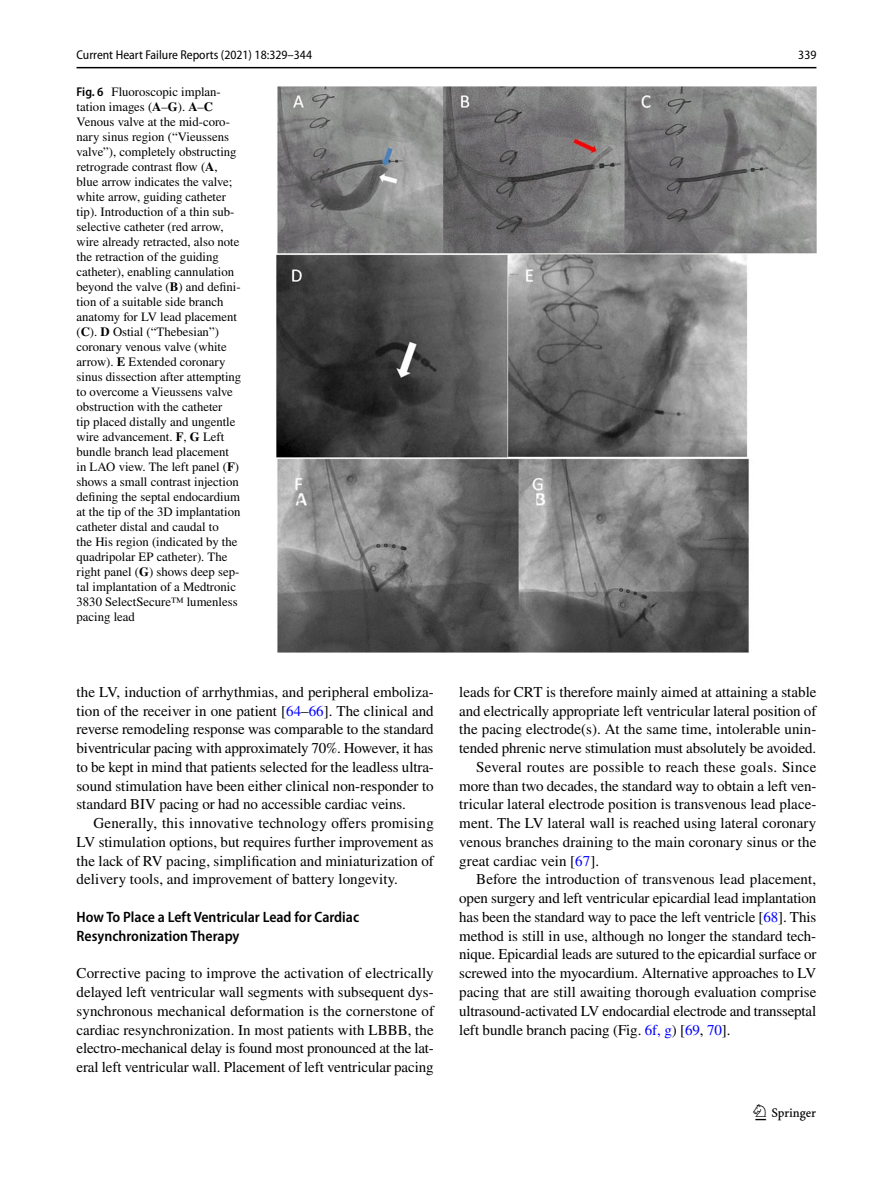
<style>
.page{position:relative;width:893px;height:1187px;background:#fff}
.page>*{position:absolute;margin:0;border:0;box-sizing:border-box;transform-origin:0 0}
.t1{font:22.5px "Springnew Regular 3";color:#000}
.t2{font:15px/18.8px "STIX";letter-spacing:-.005em;color:#000;text-align:justify}
.t3{font:600 semi-condensed 15px/18.8px "Myriad Pro";color:#000}
.t4{font:15px "STIX";letter-spacing:.015em;color:#000}
.t5{font:12.75px/15px "STIX";color:#000}
.t6{font:semi-condensed 12.75px "Myriad Pro";color:#000}
.s1{font-family:"Myriad Pro";font-weight:600;font-stretch:semi-condensed}
.s2{font-weight:700}
.s3{color:#00f}
</style>
<div class="page">
<hr style="left:77px;top:67px;width:739px;height:1px;background:#000">
<img style="left:276px;top:87px;width:540px;height:565px">
<p class="t6" style="left:77px;top:48px;width:237px">Current Heart Failure Reports (2021) 18:329–344</p>
<p class="t6" style="left:798px;top:48px;width:20px">339</p>
<p class="t5" style="left:77px;top:85px;width:166px"><span class="s1">Fig. 6</span> Fluoroscopic implan&shy;tation images (<span class="s2">A</span>–<span class="s2">G</span>). <span class="s2">A</span>–<span class="s2">C<br></span>Venous valve at the mid-coro&shy;nary sinus region (“Vieussens valve”), completely obstructing retrograde contrast flow (<span class="s2">A</span>, blue arrow indicates the valve; white arrow, guiding catheter tip). Introduction of a thin sub&shy;selective catheter (red arrow, wire already retracted, also note the retraction of the guiding catheter), enabling cannulation beyond the valve (<span class="s2">B</span>) and defini&shy;tion of a suitable side branch anatomy for LV lead placement (<span class="s2">C</span>). <span class="s2">D</span> Ostial (“Thebesian”) coronary venous valve (white arrow). <span class="s2">E</span> Extended coronary sinus dissection after attempting to overcome a Vieussens valve obstruction with the catheter<br>tip placed distally and ungentle wire advancement. <span class="s2">F</span>, <span class="s2">G</span> Left bundle branch lead placement in LAO view. The left panel (<span class="s2">F</span>) shows a small contrast injection defining the septal endocardium at the tip of the 3D implantation catheter distal and caudal to<br>the His region (indicated by the quadripolar EP catheter). The right panel (<span class="s2">G</span>) shows deep sep&shy;tal implantation of a Medtronic<br>3830 SelectSecure™ lumenless pacing lead</p>
<p class="t2" style="left:77px;top:683px;width:359px">the LV, induction of arrhythmias, and peripheral emboliza&shy;tion of the receiver in one patient [<span class="s3">64</span>–<span class="s3">66</span>]. The clinical and reverse remodeling response was comparable to the standard biventricular pacing with approximately 70%. However, it has to be kept in mind that patients selected for the leadless ultra&shy;sound stimulation have been either clinical non-responder to standard BIV pacing or had no accessible cardiac veins.</p>
<p class="t2" style="left:77px;top:814px;width:359px;text-indent:17px">Generally, this innovative technology offers promising LV stimulation options, but requires further improvement as the lack of RV pacing, simplification and miniaturization of delivery tools, and improvement of battery longevity.</p>
<p class="t3" style="left:77px;top:907px;width:284px">How To Place a Left Ventricular Lead for Cardiac<br>Resynchronization Therapy</p>
<p class="t2" style="left:77px;top:964px;width:359px">Corrective pacing to improve the activation of electrically delayed left ventricular wall segments with subsequent dys&shy;synchronous mechanical deformation is the cornerstone of cardiac resynchronization. In most patients with LBBB, the electro-mechanical delay is found most pronounced at the lat&shy;eral left ventricular wall. Placement of left ventricular pacing</p>
<p class="t2" style="left:459px;top:683px;width:359px">leads for CRT is therefore mainly aimed at attaining a stable</p>
<p class="t2" style="left:459px;top:702px;width:359px">and electrically appropriate left ventricular lateral position of</p>
<p class="t2" style="left:459px;top:721px;width:359px">the pacing electrode(s). At the same time, intolerable unin-</p>
<p class="t2" style="left:459px;top:739px;width:359px">tended phrenic nerve stimulation must absolutely be avoided.</p>
<p class="t4" style="left:476px;top:756px;width:342px">Several routes are possible to reach these goals. Since</p>
<p class="t2" style="left:459px;top:777px;width:359px">more than two decades, the standard way to obtain a left ven-</p>
<p class="t2" style="left:459px;top:796px;width:359px">tricular lateral electrode position is transvenous lead place-</p>
<p class="t2" style="left:459px;top:814px;width:359px">ment. The LV lateral wall is reached using lateral coronary</p>
<p class="t2" style="left:459px;top:833px;width:359px">venous branches draining to the main coronary sinus or the</p>
<p class="t2" style="left:459px;top:852px;width:142px">great cardiac vein [<span class="s3">67</span>].</p>
<p class="t2" style="left:476px;top:871px;width:341px">Before the introduction of transvenous lead placement,</p>
<p class="t2" style="left:459px;top:889px;width:359px">open surgery and left ventricular epicardial lead implantation</p>
<p class="t2" style="left:459px;top:908px;width:359px">has been the standard way to pace the left ventricle [<span class="s3">68</span>]. This</p>
<p class="t2" style="left:459px;top:927px;width:359px">method is still in use, although no longer the standard tech-</p>
<p class="t2" style="left:459px;top:946px;width:359px">nique. Epicardial leads are sutured to the epicardial surface or</p>
<p class="t2" style="left:459px;top:964px;width:359px">screwed into the myocardium. Alternative approaches to LV</p>
<p class="t2" style="left:459px;top:983px;width:359px">pacing that are still awaiting thorough evaluation comprise</p>
<p class="t2" style="left:459px;top:1002px;width:358px">ultrasound-activated LV endocardial electrode and transseptal</p>
<p class="t2" style="left:459px;top:1021px;width:273px">left bundle branch pacing (Fig. <span class="s3">6f, g</span>) [<span class="s3">69</span>, <span class="s3">70</span>].</p>
<h1 class="t1" style="left:755px;top:1104px;width:62px">1 3</h1>
</div>
